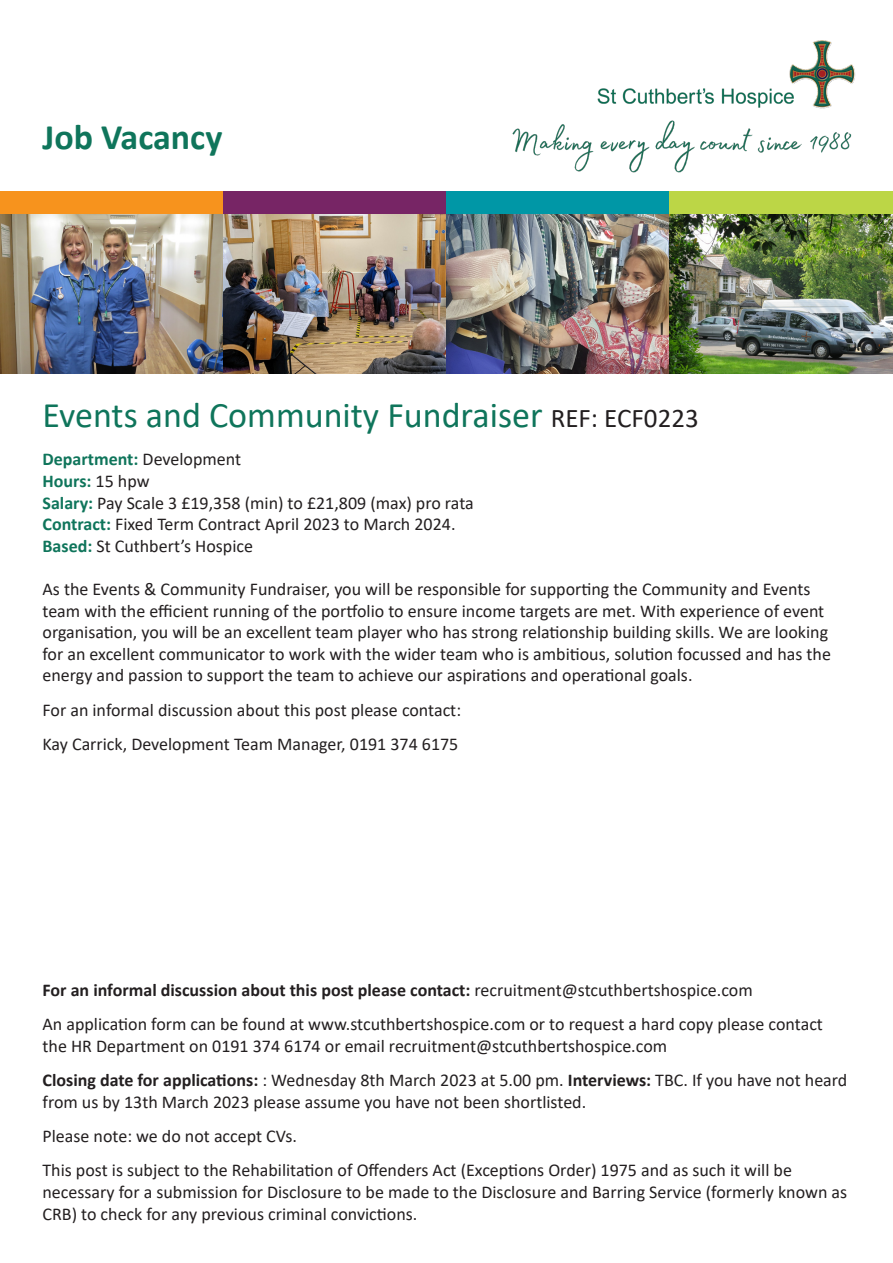
<style>
.page{position:relative;width:893px;height:1263px;background:#fff}
.page>*{position:absolute;margin:0;border:0;box-sizing:border-box;transform-origin:0 0}
.t1{font:36px "Calibri";color:#0f755b}
.t2{font:700 36px "Calibri";color:#0f755b}
.t3{font:18px/21.6px "Calibri";color:#231f20}
.t4{font:700 18px "Calibri";color:#231f20}
.t5{font:700 18px "Calibri";color:#0f755b}
.s1{font-size:27px;color:#231f20}
.s2{font-weight:400;color:#231f20}
.s3{font-weight:700;color:#0f755b}
.s4{font-weight:400}
.s5{font-weight:700}
</style>
<div class="page">
<img style="left:512px;top:40px;width:344px;height:133px">
<div style="left:0;top:191px;width:223px;height:24px;background:#f7931d"></div>
<div style="left:223px;top:191px;width:223px;height:24px;background:#772565"></div>
<div style="left:446px;top:191px;width:224px;height:24px;background:#0097a6"></div>
<div style="left:670px;top:191px;width:223px;height:24px;background:#bcd646"></div>
<img style="left:0;top:215px;width:893px;height:158px">
<p class="t2" style="left:43px;top:112px;width:181px">Job Vacancy</p>
<p class="t1" style="left:43px;top:390px;width:658px">Events and Community Fundraiser <span class="s1">REF: ECF0223</span></p>
<p class="t5" style="left:43px;top:447px;width:200px">Department: <span class="s2">Development</span></p>
<p class="t5" style="left:43px;top:468px;width:109px">Hours: <span class="s2">15 hpw</span></p>
<p class="t3" style="left:43px;top:491px;width:433px"><span class="s3">Salary:</span> Pay Scale 3 £19,358 (min) to £21,809 (max) pro rata</p>
<p class="t3" style="left:43px;top:513px;width:414px"><span class="s3">Contract:</span> Fixed Term Contract April 2023 to March 2024.</p>
<p class="t3" style="left:43px;top:534px;width:212px"><span class="s3">Based:</span> St Cuthbert’s Hospice</p>
<p class="t3" style="left:43px;top:578px;width:790px">As the Events &amp; Community Fundraiser, you will be responsible for supporting the Community and Events team with the efficient running of the portfolio to ensure income targets are met. With experience of event organisation, you will be an excellent team player who has strong relationship building skills. We are looking for an excellent communicator to work with the wider team who is ambitious, solution focussed and has the energy and passion to support the team to achieve our aspirations and operational goals.</p>
<p class="t3" style="left:43px;top:698px;width:420px">For an informal discussion about this post please contact:</p>
<p class="t3" style="left:43px;top:733px;width:417px">Kay Carrick, Development Team Manager, 0191 374 6175</p>
<p class="t4" style="left:43px;top:977px;width:712px">For an informal discussion about this post please contact: <span class="s4">recruitment@stcuthbertshospice.com</span></p>
<p class="t3" style="left:43px;top:1013px;width:782px">An application form can be found at www.stcuthbertshospice.com or to request a hard copy please contact the HR Department on 0191 374 6174 or email recruitment@stcuthbertshospice.com</p>
<p class="t3" style="left:43px;top:1069px;width:806px"><span class="s5">Closing date for applications:</span> : Wednesday 8th March 2023 at 5.00 pm. <span class="s5">Interviews:</span> TBC. If you have not heard from us by 13th March 2023 please assume you have not been shortlisted.</p>
<p class="t3" style="left:43px;top:1125px;width:256px">Please note: we do not accept CVs.</p>
<p class="t3" style="left:43px;top:1159px;width:806px">This post is subject to the Rehabilitation of Offenders Act (Exceptions Order) 1975 and as such it will be necessary for a submission for Disclosure to be made to the Disclosure and Barring Service (formerly known as<br>CRB) to check for any previous criminal convictions.</p>
</div>
